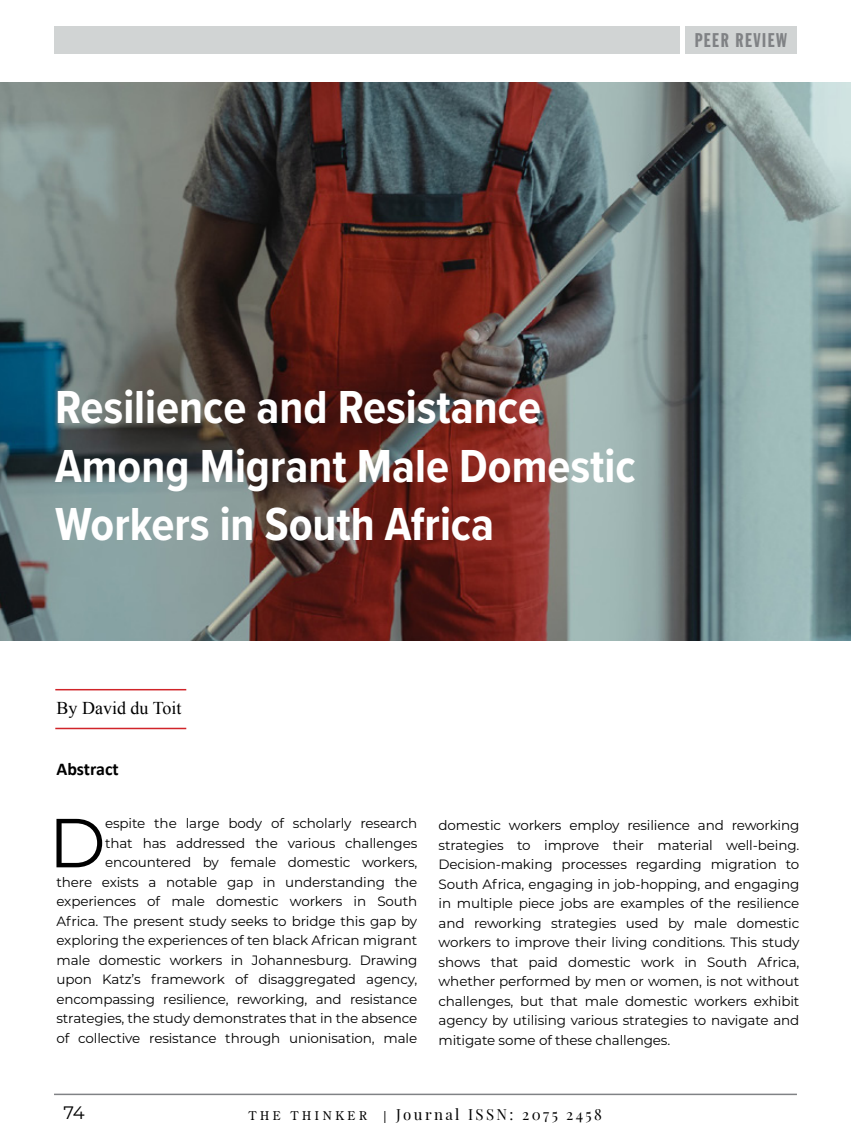
<style>
.page{position:relative;width:851px;height:1148px;background:#fff}
.page>*{position:absolute;margin:0;border:0;box-sizing:border-box;transform-origin:0 0}
.t1{font:69.15px "Montserrat";color:#000}
.t2{font:700 48px/58.5px "Proxima Nova Cond";color:#fff}
.t3{font:19.5px "Franklin Gothic Std Extra Cond";letter-spacing:.08em;color:#808285}
.t4{font:18px "Times New Roman";color:#000}
.t5{font:700 18px "Calibri";color:#000}
.t6{font:18px "Montserrat";color:#000}
.t7{font:15px "Playfair Display";letter-spacing:.16em;color:#000}
.t8{font:13.5px/19.5px "Montserrat";letter-spacing:-.01em;color:#000;text-align:right}
.t9{font:12px "Century Old Style Std";letter-spacing:.3em;color:#000}
.s1{font-family:"Century Old Style Std";font-size:12px}
</style>
<div class="page">
<hr style="left:54px;top:1093px;width:742px;height:2px;background:#808285">
<div style="left:685px;top:26px;width:111px;height:28px;background:#d1d4d4"></div>
<div style="left:54px;top:26px;width:625px;height:28px;background:#d1d4d4"></div>
<img style="left:0;top:82px;width:850px;height:558px">
<hr style="left:55px;top:689px;width:131px;height:1px;background:#d12429">
<hr style="left:55px;top:727px;width:131px;height:2px;background:#d12429">
<h3 class="t3" style="left:694px;top:30px;width:94px">PEER REVIEW</h3>
<h2 class="t2" style="left:55px;top:377px;width:582px">Resilience and Resistance<br>Among Migrant Male Domestic<br>Workers in South Africa</h2>
<h3 class="t4" style="left:56px;top:696px;width:126px">By David du Toit</h3>
<h3 class="t5" style="left:56px;top:756px;width:64px">Abstract</h3>
<p class="t8" style="left:56px;top:813px;width:362px">espite the large body of scholarly research<br>that has addressed the various challenges encountered by female domestic workers,<br>there exists a notable gap in understanding the experiences of male domestic workers in South Africa. The present study seeks to bridge this gap by exploring the experiences of ten black African migrant male domestic workers in Johannesburg. Drawing upon Katz’s framework of disaggregated agency, encompassing resilience, reworking, and resistance strategies, the study demonstrates that in the absence of collective resistance through unionisation, male</p>
<p class="t8" style="left:438px;top:815px;width:362px;text-align:justify">domestic workers employ resilience and reworking strategies to improve their material well-being.<br>Decision-making processes regarding migration to South Africa, engaging in job-hopping, and engaging in multiple piece jobs are examples of the resilience and reworking strategies used by male domestic workers to improve their living conditions. This study shows that paid domestic work in South Africa, whether performed by men or women, is not without challenges, but that male domestic workers exhibit agency by utilising various strategies to navigate and mitigate some of these challenges.</p>
<h1 class="t1" style="left:49px;top:795px;width:59px">D</h1>
<h3 class="t6" style="left:63px;top:1100px;width:23px">74</h3>
<p class="t9" style="left:249px;top:1108px;width:119px">THE THINKER</p>
<p class="t7" style="left:383px;top:1103px;width:220px"><span class="s1">|</span> Journal ISSN: 2075 2458</p>
</div>
